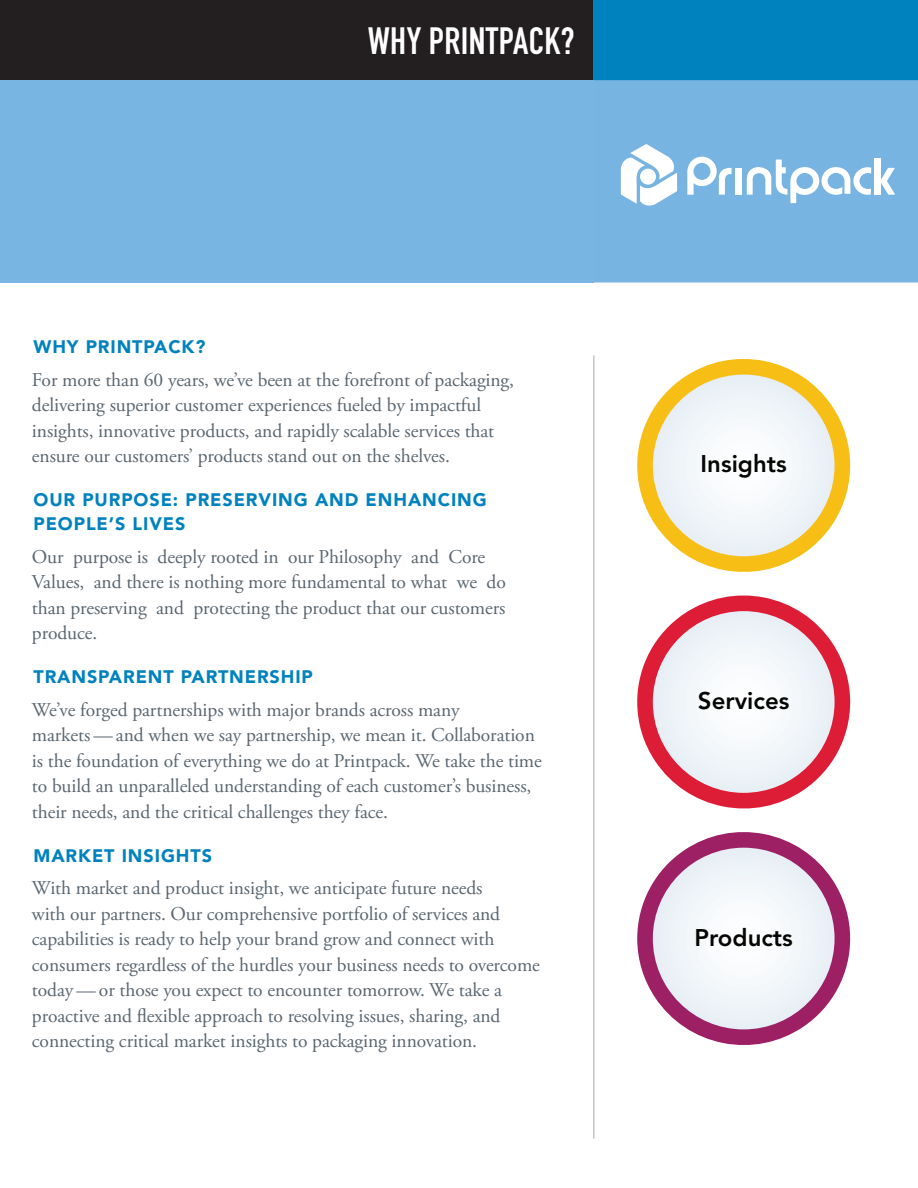
<style>
.page{position:relative;width:918px;height:1188px;background:#fff}
.page>*{position:absolute;margin:0;border:0;box-sizing:border-box;transform-origin:0 0}
.t1{font:700 37.5px "DIN Condensed";letter-spacing:.01em;color:#fff}
.t2{font:800 24px "Avenir LT Std";color:#050504}
.t3{font:19.5px/25.5px "Adobe Garamond Pro";letter-spacing:-.005em;color:#5a6670}
.t4{font:900 18px/24px "Avenir LT Std";letter-spacing:.05em;color:#0082bf}
</style>
<div class="page">
<div style="left:0;top:0;width:594px;height:80px;background:#231f20"></div>
<div style="left:594px;top:0;width:324px;height:80px;background:#0082bf"></div>
<div style="left:594px;top:80px;width:324px;height:203px;background:#78b4e2"></div>
<div style="left:99px;top:80px;width:495px;height:203px;background:#79b5e2"></div>
<svg style="left:621px;top:144px;width:56px;height:62px"></svg>
<svg style="left:687px;top:157px;width:45px;height:38px"></svg>
<div style="left:736px;top:168px;width:6px;height:27px;background:#fff"></div>
<div style="left:874px;top:158px;width:7px;height:37px;background:#fff"></div>
<svg style="left:747px;top:160px;width:124px;height:43px"></svg>
<svg style="left:881px;top:168px;width:14px;height:27px"></svg>
<hr style="left:593px;top:356px;width:1px;height:782px;background:#a1a9ad">
<svg style="left:637px;top:359px;width:213px;height:213px"></svg>
<div style="left:653px;top:375px;width:182px;height:181px;background:linear-gradient(to right,#eff5fa,#eff3f3);border-radius:91px"></div>
<svg style="left:637px;top:595px;width:213px;height:214px"></svg>
<div style="left:653px;top:611px;width:182px;height:182px;background:linear-gradient(to right,#eff6fa,#efeff4);border-radius:91px"></div>
<svg style="left:637px;top:832px;width:213px;height:213px"></svg>
<svg style="left:661px;top:868px;width:154px;height:153px;background:#a53573"></svg>
<svg style="left:653px;top:848px;width:182px;height:181px"></svg>
<h1 class="t1" style="left:368px;top:16px;width:208px">WHY PRINTPACK?</h1>
<p class="t4" style="left:33px;top:335px;width:174px">WHY PRINTPACK?</p>
<p class="t3" style="left:32px;top:367px;width:484px">For more than 60 years, we’ve been at the forefront of packaging, delivering superior customer experiences fueled by impactful insights, innovative products, and rapidly scalable services that ensure our customers’ products stand out on the shelves.</p>
<p class="t4" style="left:33px;top:488px;width:455px">OUR PURPOSE: PRESERVING AND ENHANCING<br>PEOPLE’S LIVES</p>
<p class="t3" style="left:32px;top:544px;width:475px">Our purpose is deeply rooted in our Philosophy and Core Values, and there is nothing more fundamental to what we do than preserving and protecting the product that our customers produce.</p>
<p class="t4" style="left:33px;top:665px;width:281px">TRANSPARENT PARTNERSHIP</p>
<p class="t3" style="left:32px;top:697px;width:511px">We’ve forged partnerships with major brands across many<br>markets — and when we say partnership, we mean it. Collaboration is the foundation of everything we do at Printpack. We take the time to build an unparalleled understanding of each customer’s business, their needs, and the critical challenges they face.</p>
<p class="t4" style="left:33px;top:844px;width:180px">MARKET INSIGHTS</p>
<p class="t3" style="left:32px;top:876px;width:510px">With market and product insight, we anticipate future needs<br>with our partners. Our comprehensive portfolio of services and capabilities is ready to help your brand grow and connect with consumers regardless of the hurdles your business needs to overcome today — or those you expect to encounter tomorrow. We take a proactive and flexible approach to resolving issues, sharing, and connecting critical market insights to packaging innovation.</p>
<p class="t2" style="left:701px;top:450px;width:88px">Insights</p>
<p class="t2" style="left:698px;top:686px;width:93px">Services</p>
<p class="t2" style="left:694px;top:923px;width:100px">Products</p>
</div>
